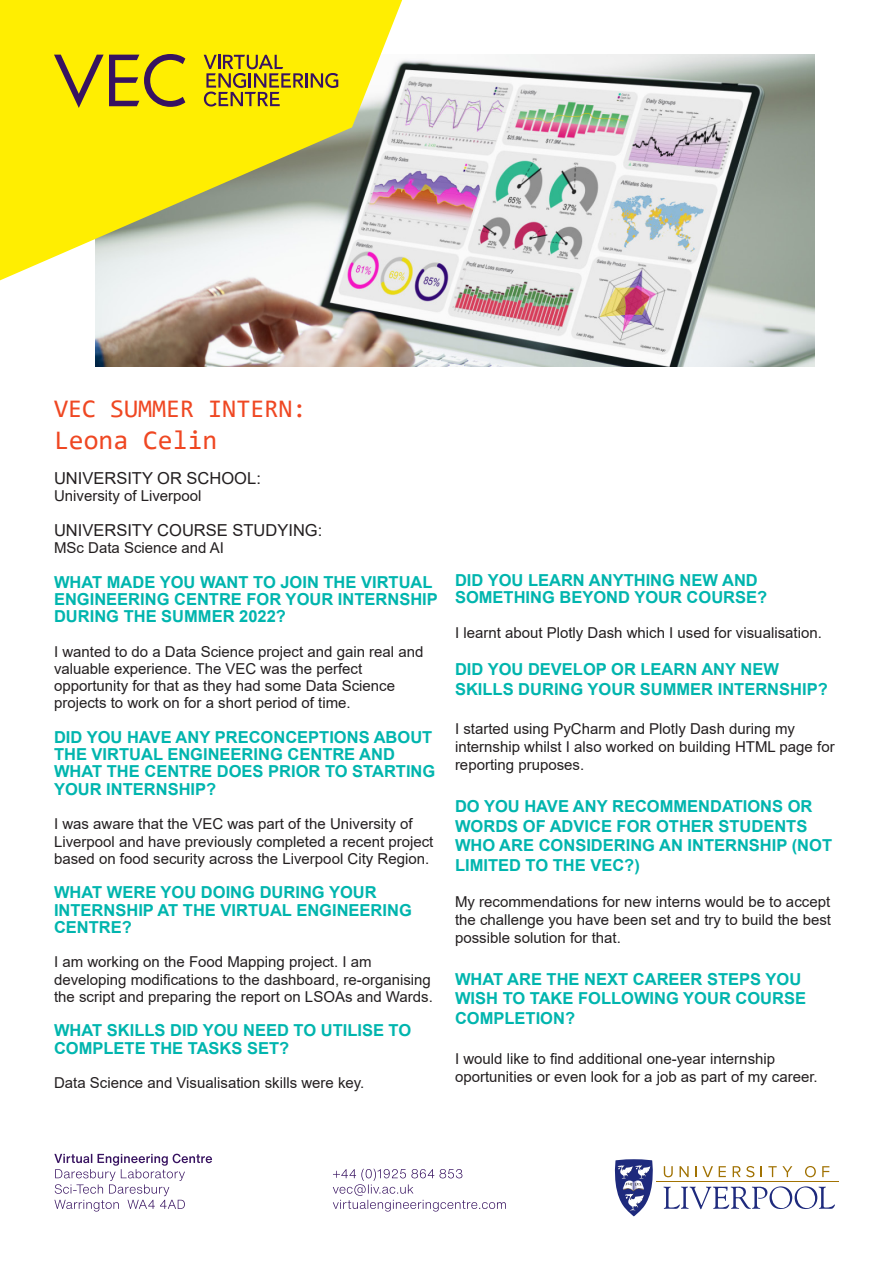
<style>
.page{position:relative;width:893px;height:1263px;background:#fff}
.page>*{position:absolute;margin:0;border:0;box-sizing:border-box;transform-origin:0 0}
.t1{font:27px "Consolas";color:#ef4722}
.t2{font:25.5px "Consolas";color:#ef4722}
.t3{font:700 16.5px/17.2px "Arial";color:#00b5ae}
.t4{font:16.5px "Arial";color:#231f20}
.t5{font:15px/17.2px "Arial";color:#231f20}
</style>
<div class="page">
<img style="left:95px;top:54px;width:720px;height:313px">
<svg style="left:0;top:0;width:402px;height:280px;background:#e9df4b"></svg>
<svg style="left:615px;top:1159px;width:38px;height:57px"></svg>
<hr style="left:656px;top:1181px;width:183px;height:1px;background:#a17203">
<svg style="left:719px;top:1166px;width:7px;height:11px"></svg>
<svg style="left:695px;top:1166px;width:18px;height:11px"></svg>
<svg style="left:679px;top:1166px;width:10px;height:11px"></svg>
<svg style="left:664px;top:1166px;width:9px;height:11px"></svg>
<svg style="left:822px;top:1166px;width:7px;height:11px"></svg>
<svg style="left:768px;top:1166px;width:24px;height:11px"></svg>
<svg style="left:805px;top:1166px;width:11px;height:11px"></svg>
<svg style="left:733px;top:1166px;width:21px;height:11px"></svg>
<svg style="left:663px;top:1186px;width:172px;height:23px"></svg>
<svg style="left:54px;top:54px;width:131px;height:54px;background:#c8b11a"></svg>
<svg style="left:204px;top:55px;width:134px;height:52px;background:#cfb917"></svg>
<svg style="left:333px;top:1169px;width:173px;height:42px"></svg>
<svg style="left:54px;top:1154px;width:158px;height:57px"></svg>
<p class="t2" style="left:54px;top:391px;width:254px">VEC SUMMER INTERN:</p>
<p class="t1" style="left:54px;top:422px;width:165px">Leona Celin</p>
<p class="t4" style="left:54px;top:467px;width:208px">UNIVERSITY OR SCHOOL:</p>
<p class="t5" style="left:54px;top:487px;width:149px">University of Liverpool</p>
<p class="t4" style="left:54px;top:519px;width:270px">UNIVERSITY COURSE STUDYING:</p>
<p class="t5" style="left:54px;top:539px;width:172px">MSc Data Science and AI</p>
<p class="t3" style="left:54px;top:573px;width:385px">WHAT MADE YOU WANT TO JOIN THE VIRTUAL<br>ENGINEERING CENTRE FOR YOUR INTERNSHIP<br>DURING THE SUMMER 2022?</p>
<p class="t5" style="left:54px;top:643px;width:371px">I wanted to do a Data Science project and gain real and valuable experience. The VEC was the perfect</p>
<p class="t5" style="left:54px;top:677px;width:343px">opportunity for that as they had some Data Science</p>
<p class="t5" style="left:54px;top:694px;width:298px">projects to work on for a short period of time.</p>
<p class="t3" style="left:54px;top:729px;width:383px">DID YOU HAVE ANY PRECONCEPTIONS ABOUT<br>THE VIRTUAL ENGINEERING CENTRE AND<br>WHAT THE CENTRE DOES PRIOR TO STARTING<br>YOUR INTERNSHIP?</p>
<p class="t5" style="left:54px;top:815px;width:381px">I was aware that the VEC was part of the University of<br>Liverpool and have previously completed a recent project based on food security across the Liverpool City Region.</p>
<p class="t3" style="left:54px;top:884px;width:324px">WHAT WERE YOU DOING DURING YOUR</p>
<p class="t3" style="left:54px;top:901px;width:359px">INTERNSHIP AT THE VIRTUAL ENGINEERING</p>
<p class="t3" style="left:54px;top:918px;width:79px">CENTRE?</p>
<p class="t5" style="left:54px;top:953px;width:319px">I am working on the Food Mapping project. I am</p>
<p class="t5" style="left:54px;top:970px;width:380px">developing modifications to the dashboard, re-organising the script and preparing the report on LSOAs and Wards.</p>
<p class="t3" style="left:54px;top:1022px;width:359px">WHAT SKILLS DID YOU NEED TO UTILISE TO<br>COMPLETE THE TASKS SET?</p>
<p class="t5" style="left:54px;top:1074px;width:312px">Data Science and Visualisation skills were key.</p>
<p class="t3" style="left:455px;top:572px;width:304px">DID YOU LEARN ANYTHING NEW AND</p>
<p class="t3" style="left:455px;top:589px;width:314px">SOMETHING BEYOND YOUR COURSE?</p>
<p class="t5" style="left:455px;top:624px;width:368px">I learnt about Plotly Dash which I used for visualisation.</p>
<p class="t3" style="left:455px;top:659px;width:374px;line-height:19.8px">DID YOU DEVELOP OR LEARN ANY NEW<br>SKILLS DURING YOUR SUMMER INTERNSHIP?</p>
<p class="t5" style="left:455px;top:720px;width:342px">I started using PyCharm and Plotly Dash during my</p>
<p class="t5" style="left:455px;top:738px;width:381px;line-height:18px">internship whilst I also worked on building HTML page for reporting pruposes.</p>
<p class="t3" style="left:455px;top:796px;width:379px;line-height:19.8px">DO YOU HAVE ANY RECOMMENDATIONS OR<br>WORDS OF ADVICE FOR OTHER STUDENTS<br>WHO ARE CONSIDERING AN INTERNSHIP (NOT<br>LIMITED TO THE VEC?)</p>
<p class="t5" style="left:455px;top:893px;width:378px;line-height:18px;text-align:justify">My recommendations for new interns would be to accept the challenge you have been set and try to build the best possible solution for that.</p>
<p class="t3" style="left:455px;top:969px;width:353px;line-height:19.8px">WHAT ARE THE NEXT CAREER STEPS YOU<br>WISH TO TAKE FOLLOWING YOUR COURSE<br>COMPLETION?</p>
<p class="t5" style="left:455px;top:1050px;width:322px">I would like to find additional one-year internship</p>
<p class="t5" style="left:455px;top:1068px;width:364px">oportunities or even look for a job as part of my career.</p>
</div>
